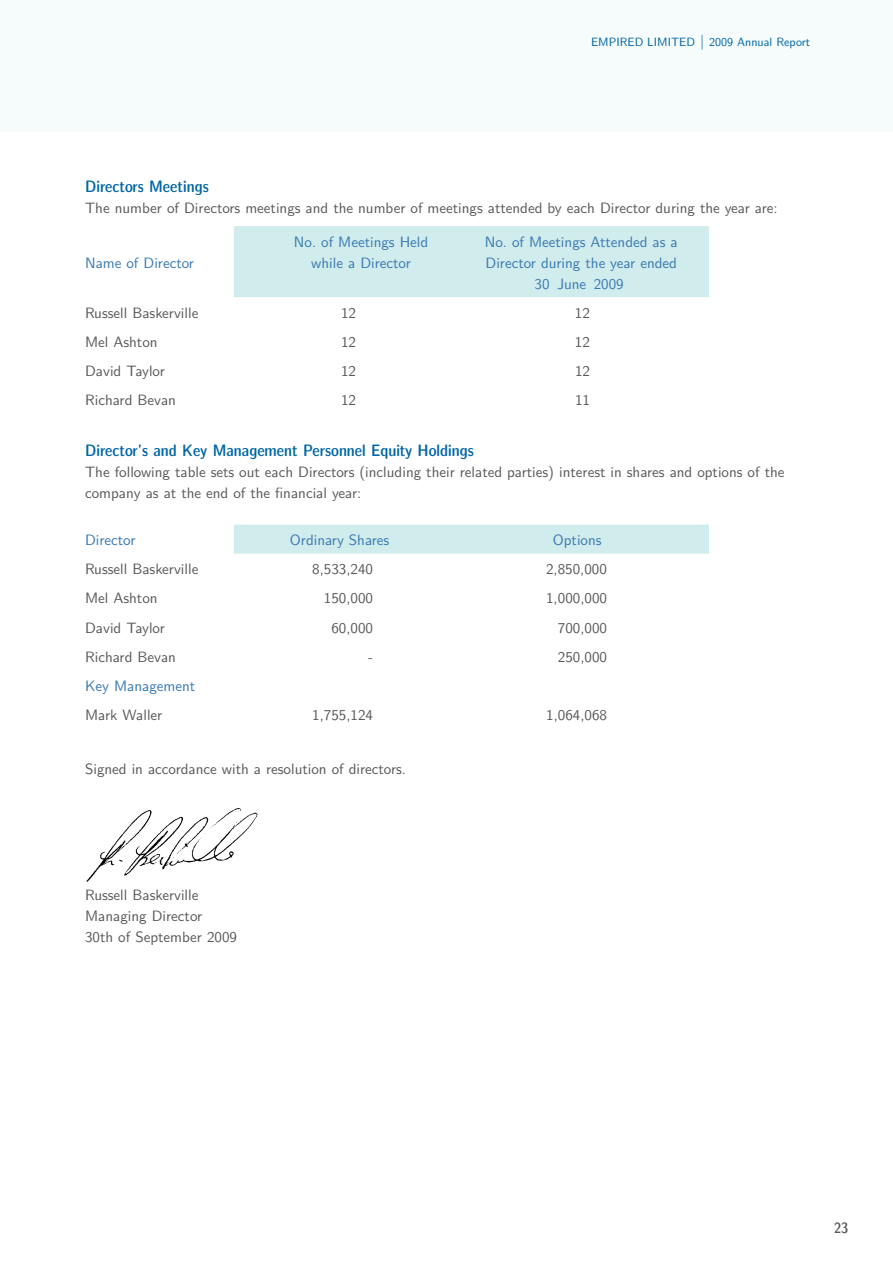
<style>
.page{position:relative;width:893px;height:1263px;background:#fff}
.page>*{position:absolute;margin:0;border:0;box-sizing:border-box;transform-origin:0 0}
.t1{font:16.5px "LM Sans Demi Cond 10";color:#0066a6}
.t2{font:15px/21px "LM Sans 10";color:#58595b}
.t3{font:15px/21px "LM Sans 10";color:#3979b2;text-align:center}
.t4{font:15px "LM Sans Demi Cond 10";color:#58595b}
.t5{font:12px "LM Sans 10";color:#0066a6}
.s1{font-size:15px}
</style>
<div class="page">
<div style="left:0;top:0;width:893px;height:132px;background:#f6fbfb"></div>
<img style="left:86px;top:808px;width:172px;height:74px">
<div style="left:234px;top:226px;width:475px;height:71px;background:#d1ecec"></div>
<div style="left:234px;top:525px;width:475px;height:29px;background:#d1ecec"></div>
<p class="t5" style="left:591px;top:33px;width:221px">EMPIRED LIMITED <span class="s1">|</span> 2009 Annual Report</p>
<p class="t1" style="left:85px;top:173px;width:125px">Directors Meetings</p>
<p class="t2" style="left:85px;top:196px;width:694px">The number of Directors meetings and the number of meetings attended by each Director during the year are:</p>
<p class="t3" style="left:85px;top:251px;width:110px">Name of Director</p>
<p class="t3" style="left:294px;top:230px;width:136px">No. of Meetings Held while a Director</p>
<p class="t3" style="left:485px;top:230px;width:194px">No. of Meetings Attended as a<br>Director during the year ended<br>30 June 2009</p>
<p class="t2" style="left:85px;top:301px;width:115px">Russell Baskerville</p>
<p class="t2" style="left:341px;top:301px;width:16px">12</p>
<p class="t2" style="left:575px;top:301px;width:16px">12</p>
<p class="t2" style="left:85px;top:330px;width:74px">Mel Ashton</p>
<p class="t2" style="left:341px;top:330px;width:16px">12</p>
<p class="t2" style="left:575px;top:330px;width:16px">12</p>
<p class="t2" style="left:85px;top:359px;width:81px">David Taylor</p>
<p class="t2" style="left:341px;top:359px;width:16px">12</p>
<p class="t2" style="left:575px;top:359px;width:16px">12</p>
<p class="t2" style="left:85px;top:388px;width:92px">Richard Bevan</p>
<p class="t2" style="left:341px;top:388px;width:16px">12</p>
<p class="t2" style="left:575px;top:388px;width:16px">11</p>
<p class="t1" style="left:85px;top:437px;width:390px">Director’s and Key Management Personnel Equity Holdings</p>
<p class="t2" style="left:85px;top:460px;width:701px">The following table sets out each Directors (including their related parties) interest in shares and options of the company as at the end of the financial year:</p>
<p class="t3" style="left:85px;top:528px;width:52px">Director</p>
<p class="t3" style="left:290px;top:528px;width:101px">Ordinary Shares</p>
<p class="t3" style="left:553px;top:528px;width:50px">Options</p>
<p class="t2" style="left:85px;top:557px;width:115px">Russell Baskerville</p>
<p class="t2" style="left:312px;top:557px;width:62px">8,533,240</p>
<p class="t2" style="left:546px;top:557px;width:62px">2,850,000</p>
<p class="t2" style="left:85px;top:587px;width:74px">Mel Ashton</p>
<p class="t2" style="left:324px;top:587px;width:51px">150,000</p>
<p class="t2" style="left:546px;top:587px;width:62px">1,000,000</p>
<p class="t2" style="left:85px;top:616px;width:81px">David Taylor</p>
<p class="t2" style="left:331px;top:616px;width:43px">60,000</p>
<p class="t2" style="left:558px;top:616px;width:51px">700,000</p>
<p class="t2" style="left:85px;top:645px;width:92px">Richard Bevan</p>
<p class="t2" style="left:368px;top:645px;width:6px">-</p>
<p class="t2" style="left:558px;top:645px;width:51px">250,000</p>
<p class="t3" style="left:85px;top:674px;width:112px">Key Management</p>
<p class="t2" style="left:85px;top:703px;width:79px">Mark Waller</p>
<p class="t2" style="left:312px;top:703px;width:62px">1,755,124</p>
<p class="t2" style="left:546px;top:703px;width:62px">1,064,068</p>
<p class="t2" style="left:85px;top:757px;width:322px">Signed in accordance with a resolution of directors.</p>
<p class="t2" style="left:85px;top:883px;width:153px">Russell Baskerville<br>Managing Director<br>30th of September 2009</p>
<p class="t4" style="left:834px;top:1216px;width:16px">23</p>
</div>
